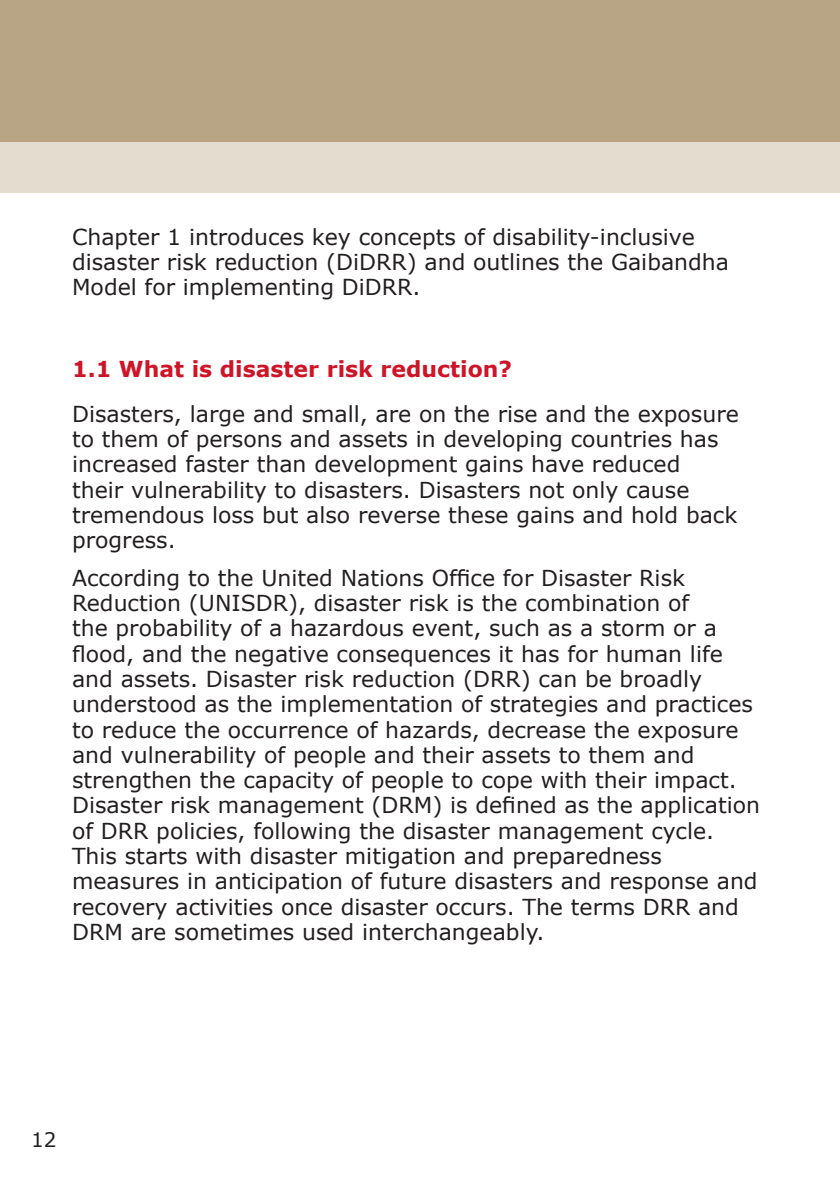
<style>
.page{position:relative;width:840px;height:1191px;background:#fff}
.page>*{position:absolute;margin:0;border:0;box-sizing:border-box;transform-origin:0 0}
.t1{font:22px/25.2px "Verdana";color:#231f20}
.Heading_3{font:700 22px "Verdana";color:#cd1527}
.t2{font:20px "Verdana";color:#231f20}
</style>
<div class="page">
<div style="left:0;top:140px;width:839px;height:53px;background:#e3dccf"></div>
<div style="left:0;top:0;width:839px;height:142px;background:#b8a585"></div>
<p class="t1" style="left:72px;top:224px;width:658px">Chapter 1 introduces key concepts of disability-inclusive disaster risk reduction (DiDRR) and outlines the Gaibandha<br>Model for implementing DiDRR.</p>
<h2 class="Heading_3" style="left:72px;top:353px;width:441px">1.1 What is disaster risk reduction?</h2>
<p class="t1" style="left:72px;top:401px;width:668px">Disasters, large and small, are on the rise and the exposure to them of persons and assets in developing countries has increased faster than development gains have reduced<br>their vulnerability to disasters. Disasters not only cause tremendous loss but also reverse these gains and hold back progress.</p>
<p class="t1" style="left:72px;top:565px;width:689px">According to the United Nations Office for Disaster Risk Reduction (UNISDR), disaster risk is the combination of<br>the probability of a hazardous event, such as a storm or a flood, and the negative consequences it has for human life and assets. Disaster risk reduction (DRR) can be broadly understood as the implementation of strategies and practices to reduce the occurrence of hazards, decrease the exposure and vulnerability of people and their assets to them and strengthen the capacity of people to cope with their impact.<br>Disaster risk management (DRM) is defined as the application of DRR policies, following the disaster management cycle.<br>This starts with disaster mitigation and preparedness measures in anticipation of future disasters and response and recovery activities once disaster occurs. The terms DRR and DRM are sometimes used interchangeably.</p>
<p class="t2" style="left:31px;top:1127px;width:27px">12</p>
</div>
